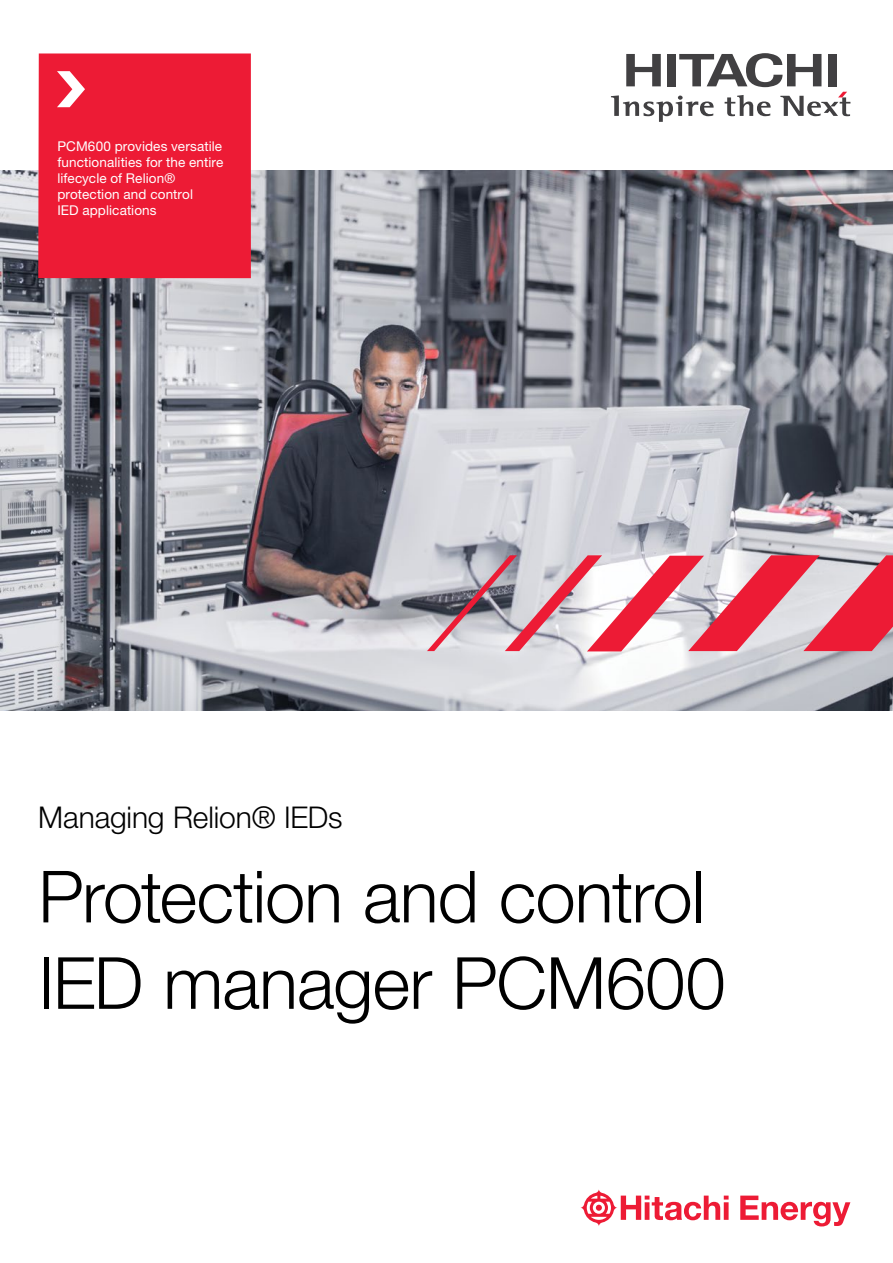
<style>
.page{position:relative;width:893px;height:1263px;background:#fff}
.page>*{position:absolute;margin:0;border:0;box-sizing:border-box;transform-origin:0 0}
.Headline_L_48pt_57_6{font:300 72px/86.4px "Helvetica Neue LT Pro";letter-spacing:-.01em;color:#000}
.Subheadline_20pt_24p{font:300 30px "Helvetica Neue LT Pro";letter-spacing:-.005em;color:#000}
.H_Top_Red_Box{font:13.5px/16.2px "Helvetica Neue LT Pro";letter-spacing:.01em;color:#fff}
</style>
<div class="page">
<img style="left:0;top:170px;width:893px;height:540px">
<div style="left:38px;top:53px;width:213px;height:225px;background:#ed1b35"></div>
<svg style="left:427px;top:555px;width:466px;height:96px;background:#d997a3"></svg>
<svg style="left:57px;top:71px;width:28px;height:36px"></svg>
<svg style="left:611px;top:53px;width:239px;height:69px"></svg>
<svg style="left:580px;top:1189px;width:270px;height:37px"></svg>
<p class="H_Top_Red_Box" style="left:57px;top:137px;width:167px">PCM600 provides versatile functionalities for the entire lifecycle of Relion® protection and control<br>IED applications</p>
<p class="Subheadline_20pt_24p" style="left:38px;top:799px;width:306px">Managing Relion® IEDs</p>
<p class="Headline_L_48pt_57_6" style="left:38px;top:852px;width:689px">Protection and control<br>IED manager PCM600</p>
</div>
